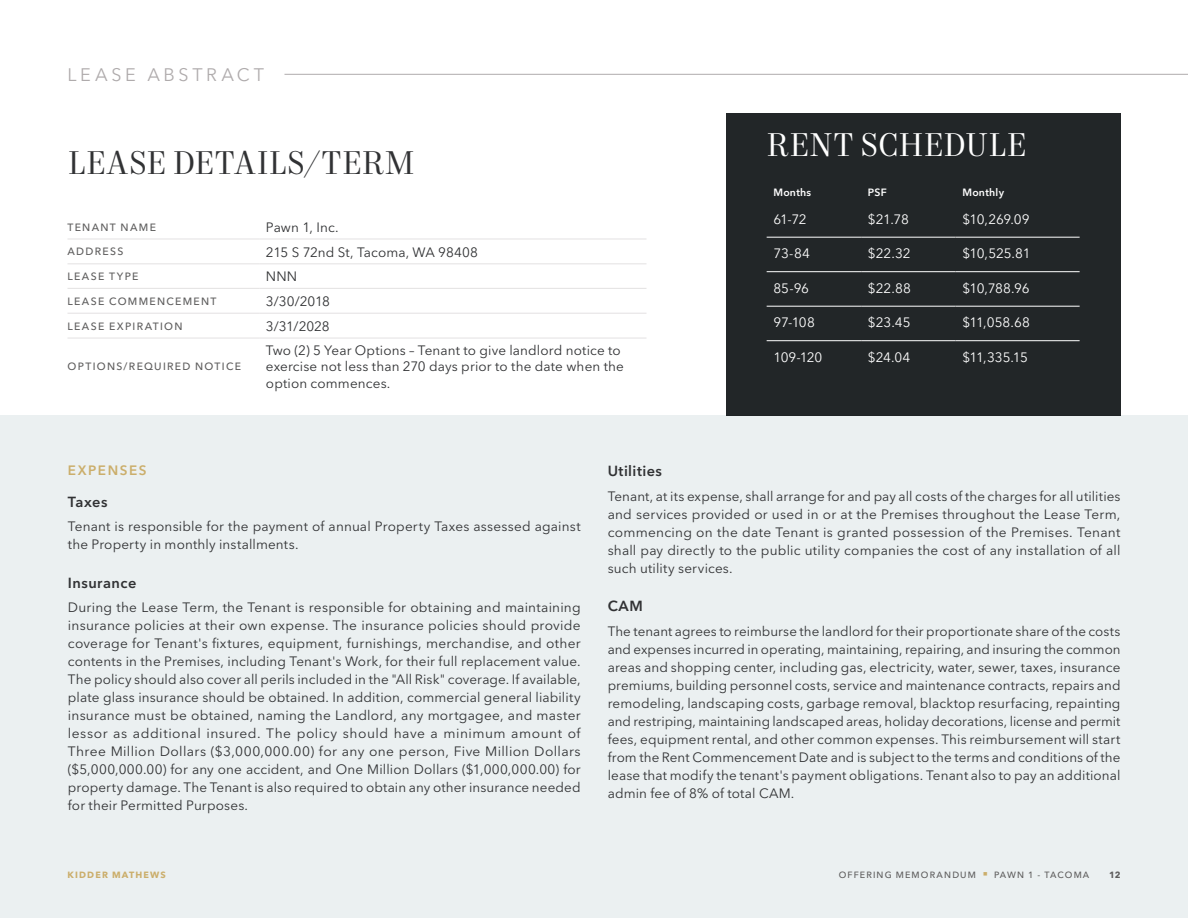
<style>
.page{position:relative;width:1188px;height:918px;background:#fff}
.page>*{position:absolute;margin:0;border:0;box-sizing:border-box;transform-origin:0 0}
.Headline_-_Level_2_-_Charcoal_2023{font:33px "Mort Modern 08";color:#313234}
.Headline_-_Level_2_-_White_2023{font:33px "Mort Modern 08";letter-spacing:.005em;color:#fff}
.Section_Identifier_-_Sterling_2023{font:18px "Avenir Next LT Pro";letter-spacing:.205em;color:#afabac}
.Subhead_-_Level_2_-_Charcoal_2023{font:600 14.55px "Avenir Next LT Pro";letter-spacing:.03em;color:#313234}
.Body_Copy_-_Charcoal_2023{font:13.5px/18px "Avenir Next LT Pro";letter-spacing:.01em;color:#313234;text-align:justify}
.Table_Input_-_Charcoal_2023{font:13.5px/16.5px "Avenir Next LT Pro";letter-spacing:.01em;color:#313234}
.Table_Input_-_White_2023{font:13.5px "Avenir Next LT Pro";letter-spacing:-.01em;color:#fff}
.Subhead_-_Level_1_-_Gold_2023{font:600 13.5px "Avenir Next LT Pro";letter-spacing:.115em;color:#cbae6b}
.Table_Column_1_All_Caps_-_Ash_2023{font:500 10.5px "Avenir Next LT Pro";letter-spacing:.125em;color:#5e5d5d}
.Table_Descriptor_-_White_2023{font:600 10.5px "Avenir Next LT Pro";letter-spacing:.025em;color:#fff}
.t1{font:500 9px "Avenir Next LT Pro";letter-spacing:.13em;color:#5e5d5d}
.t2{font:700 9px "Avenir Next LT Pro";letter-spacing:.13em;color:#cbae6b}
.t3{font:700 9px "Avenir Next LT Pro";color:#5e5d5d}
.s1{color:#cbae6b}
</style>
<div class="page">
<div style="left:0;top:416px;width:1188px;height:502px;background:#ebf0f1"></div>
<hr style="left:68px;top:239px;width:191px;height:1px;background:#e3e1e2">
<hr style="left:259px;top:239px;width:388px;height:1px;background:#e3e1e2">
<hr style="left:68px;top:263px;width:191px;height:1px;background:#e3e1e2">
<hr style="left:259px;top:263px;width:388px;height:1px;background:#e3e1e2">
<hr style="left:68px;top:288px;width:191px;height:1px;background:#e3e1e2">
<hr style="left:259px;top:288px;width:388px;height:1px;background:#e3e1e2">
<hr style="left:68px;top:313px;width:191px;height:1px;background:#e3e1e2">
<hr style="left:259px;top:313px;width:388px;height:1px;background:#e3e1e2">
<hr style="left:68px;top:338px;width:191px;height:1px;background:#e3e1e2">
<hr style="left:259px;top:338px;width:388px;height:1px;background:#e3e1e2">
<div style="left:726px;top:114px;width:394px;height:302px;background:#222628"></div>
<hr style="left:767px;top:237px;width:94px;height:1px;background:#fff">
<hr style="left:861px;top:237px;width:95px;height:1px;background:#fff">
<hr style="left:956px;top:237px;width:124px;height:1px;background:#fff">
<hr style="left:767px;top:271px;width:94px;height:1px;background:#fff">
<hr style="left:861px;top:271px;width:95px;height:1px;background:#fff">
<hr style="left:956px;top:271px;width:124px;height:1px;background:#fff">
<hr style="left:767px;top:306px;width:94px;height:1px;background:#fff">
<hr style="left:861px;top:306px;width:95px;height:1px;background:#fff">
<hr style="left:956px;top:306px;width:124px;height:1px;background:#fff">
<hr style="left:767px;top:340px;width:94px;height:1px;background:#fff">
<hr style="left:861px;top:340px;width:95px;height:1px;background:#fff">
<hr style="left:956px;top:340px;width:124px;height:1px;background:#fff">
<hr style="left:284px;top:74px;width:904px;height:1px;background:#afabac">
<p class="Section_Identifier_-_Sterling_2023" style="left:68px;top:64px;width:198px">LEASE ABSTRACT</p>
<p class="Headline_-_Level_2_-_Charcoal_2023" style="left:68px;top:143px;width:349px">LEASE DETAILS/TERM</p>
<p class="Table_Column_1_All_Caps_-_Ash_2023" style="left:68px;top:221px;width:90px">TENANT NAME</p>
<p class="Table_Input_-_Charcoal_2023" style="left:266px;top:219px;width:74px">Pawn 1, Inc.</p>
<p class="Table_Column_1_All_Caps_-_Ash_2023" style="left:68px;top:245px;width:57px">ADDRESS</p>
<p class="Table_Input_-_Charcoal_2023" style="left:266px;top:244px;width:214px">215 S 72nd St, Tacoma, WA 98408</p>
<p class="Table_Column_1_All_Caps_-_Ash_2023" style="left:68px;top:270px;width:72px">LEASE TYPE</p>
<p class="Table_Input_-_Charcoal_2023" style="left:266px;top:268px;width:33px">NNN</p>
<p class="Table_Column_1_All_Caps_-_Ash_2023" style="left:68px;top:295px;width:150px">LEASE COMMENCEMENT</p>
<p class="Table_Input_-_Charcoal_2023" style="left:266px;top:293px;width:66px">3/30/2018</p>
<p class="Table_Column_1_All_Caps_-_Ash_2023" style="left:68px;top:320px;width:117px">LEASE EXPIRATION</p>
<p class="Table_Input_-_Charcoal_2023" style="left:266px;top:318px;width:65px">3/31/2028</p>
<p class="Table_Column_1_All_Caps_-_Ash_2023" style="left:68px;top:360px;width:175px">OPTIONS/REQUIRED NOTICE</p>
<p class="Table_Input_-_Charcoal_2023" style="left:266px;top:342px;width:360px">Two (2) 5 Year Options – Tenant to give landlord notice to exercise not less than 270 days prior to the date when the option commences.</p>
<p class="Headline_-_Level_2_-_White_2023" style="left:767px;top:125px;width:262px">RENT SCHEDULE</p>
<p class="Table_Descriptor_-_White_2023" style="left:773px;top:186px;width:39px">Months</p>
<p class="Table_Descriptor_-_White_2023" style="left:868px;top:186px;width:20px">PSF</p>
<p class="Table_Descriptor_-_White_2023" style="left:962px;top:186px;width:43px">Monthly</p>
<p class="Table_Input_-_White_2023" style="left:773px;top:211px;width:35px">61-72</p>
<p class="Table_Input_-_White_2023" style="left:868px;top:211px;width:43px">$21.78</p>
<p class="Table_Input_-_White_2023" style="left:962px;top:211px;width:69px">$10,269.09</p>
<p class="Table_Input_-_White_2023" style="left:773px;top:245px;width:38px">73-84</p>
<p class="Table_Input_-_White_2023" style="left:868px;top:245px;width:44px">$22.32</p>
<p class="Table_Input_-_White_2023" style="left:962px;top:245px;width:70px">$10,525.81</p>
<p class="Table_Input_-_White_2023" style="left:773px;top:280px;width:37px">85-96</p>
<p class="Table_Input_-_White_2023" style="left:868px;top:280px;width:45px">$22.88</p>
<p class="Table_Input_-_White_2023" style="left:962px;top:280px;width:69px">$10,788.96</p>
<p class="Table_Input_-_White_2023" style="left:773px;top:314px;width:43px">97-108</p>
<p class="Table_Input_-_White_2023" style="left:868px;top:314px;width:44px">$23.45</p>
<p class="Table_Input_-_White_2023" style="left:962px;top:314px;width:69px">$11,058.68</p>
<p class="Table_Input_-_White_2023" style="left:773px;top:349px;width:51px">109-120</p>
<p class="Table_Input_-_White_2023" style="left:868px;top:349px;width:44px">$24.04</p>
<p class="Table_Input_-_White_2023" style="left:962px;top:349px;width:67px">$11,335.15</p>
<p class="Subhead_-_Level_1_-_Gold_2023" style="left:68px;top:462px;width:80px">EXPENSES</p>
<p class="Subhead_-_Level_2_-_Charcoal_2023" style="left:68px;top:493px;width:41px">Taxes</p>
<p class="Body_Copy_-_Charcoal_2023" style="left:68px;top:518px;width:514px">Tenant is responsible for the payment of annual Property Taxes assessed against the Property in monthly installments.</p>
<p class="Subhead_-_Level_2_-_Charcoal_2023" style="left:68px;top:574px;width:70px">Insurance</p>
<p class="Body_Copy_-_Charcoal_2023" style="left:68px;top:599px;width:514px">During the Lease Term, the Tenant is responsible for obtaining and maintaining insurance policies at their own expense. The insurance policies should provide coverage for Tenant's fixtures, equipment, furnishings, merchandise, and other contents in the Premises, including Tenant's Work, for their full replacement value.<br>The policy should also cover all perils included in the "All Risk" coverage. If available, plate glass insurance should be obtained. In addition, commercial general liability insurance must be obtained, naming the Landlord, any mortgagee, and master lessor as additional insured. The policy should have a minimum amount of Three Million Dollars ($3,000,000.00) for any one person, Five Million Dollars ($5,000,000.00) for any one accident, and One Million Dollars ($1,000,000.00) for property damage. The Tenant is also required to obtain any other insurance needed for their Permitted Purposes.</p>
<p class="Subhead_-_Level_2_-_Charcoal_2023" style="left:608px;top:462px;width:56px">Utilities</p>
<p class="Body_Copy_-_Charcoal_2023" style="left:608px;top:487px;width:514px">Tenant, at its expense, shall arrange for and pay all costs of the charges for all utilities and services provided or used in or at the Premises throughout the Lease Term, commencing on the date Tenant is granted possession of the Premises. Tenant shall pay directly to the public utility companies the cost of any installation of all such utility services.</p>
<p class="Subhead_-_Level_2_-_Charcoal_2023" style="left:608px;top:597px;width:37px">CAM</p>
<p class="Body_Copy_-_Charcoal_2023" style="left:608px;top:622px;width:514px">The tenant agrees to reimburse the landlord for their proportionate share of the costs and expenses incurred in operating, maintaining, repairing, and insuring the common areas and shopping center, including gas, electricity, water, sewer, taxes, insurance premiums, building personnel costs, service and maintenance contracts, repairs and remodeling, landscaping costs, garbage removal, blacktop resurfacing, repainting and restriping, maintaining landscaped areas, holiday decorations, license and permit fees, equipment rental, and other common expenses. This reimbursement will start from the Rent Commencement Date and is subject to the terms and conditions of the lease that modify the tenant's payment obligations. Tenant also to pay an additional admin fee of 8% of total CAM.</p>
<p class="t2" style="left:68px;top:869px;width:100px">KIDDER MATHEWS</p>
<p class="t1" style="left:839px;top:869px;width:252px">OFFERING MEMORANDUM <span class="s1">■</span> PAWN 1 - TACOMA</p>
<p class="t3" style="left:1109px;top:869px;width:13px">12</p>
</div>
